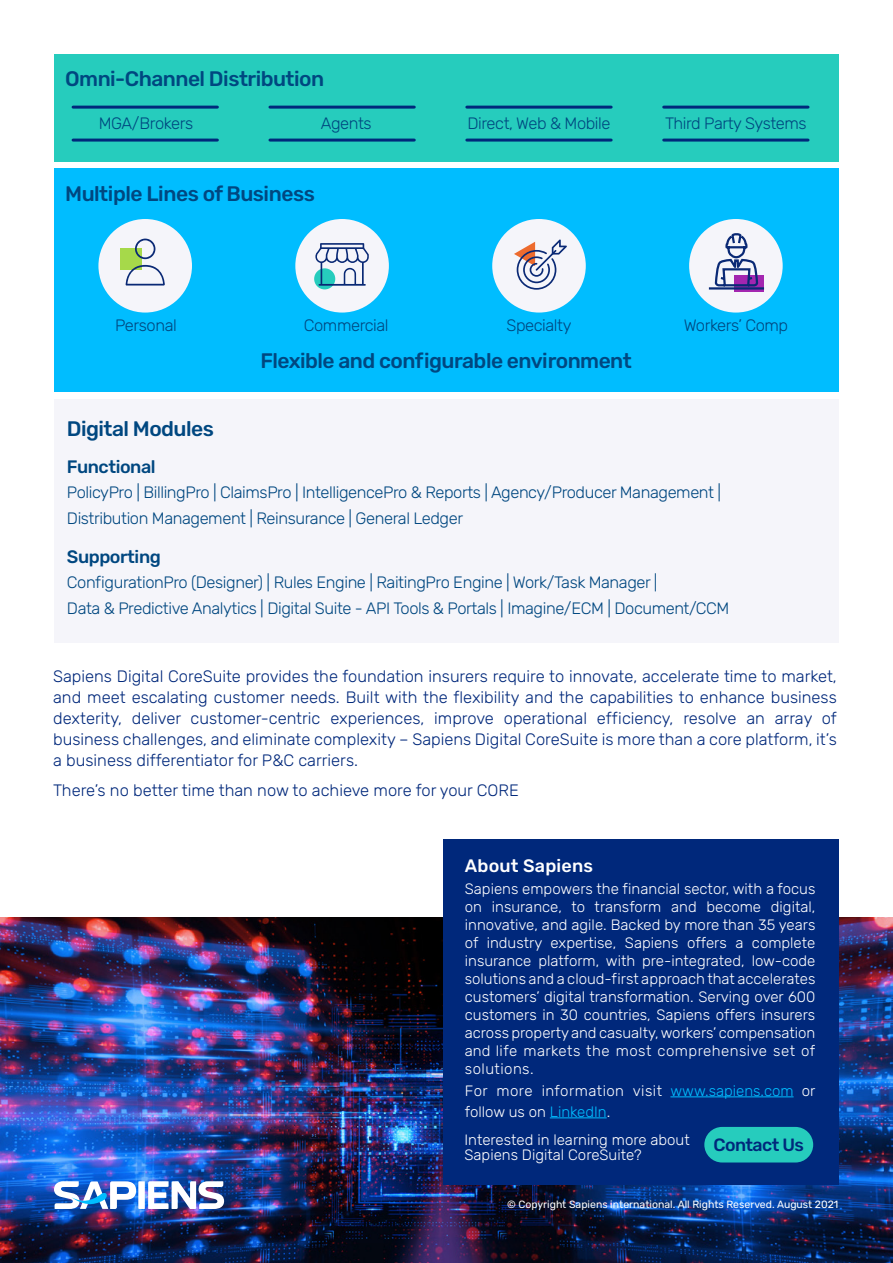
<style>
.page{position:relative;width:893px;height:1263px;background:#fff}
.page>*{position:absolute;margin:0;border:0;box-sizing:border-box;transform-origin:0 0}
.t1{font:500 21px "Rubik";letter-spacing:-.025em;color:#004780}
.t2{font:500 18px "Rubik";letter-spacing:-.025em;color:#004780}
.t3{font:500 18px "Rubik";letter-spacing:.01em;color:#fff}
.t4{font:500 17.7px "Rubik";letter-spacing:-.03em;color:#00287b}
.t5{font:300 16.5px/21px "Rubik";color:#00287b;text-align:right}
.t6{font:300 16.5px/25.5px "Rubik";letter-spacing:-.025em;color:#004780}
.t7{font:300 15px/18px "Rubik";color:#fff}
.t8{font:300 15px "Rubik";color:#00bdff}
.t9{font:300 15px "Rubik";letter-spacing:.03em;color:#fff}
.t10{font:10.5px "Rubik";color:#fff}
.s1{color:#00bdff}
</style>
<div class="page">
<img style="left:0;top:917px;width:893px;height:346px">
<div style="left:54px;top:399px;width:785px;height:243px;background:#f5f5fa"></div>
<div style="left:54px;top:168px;width:785px;height:224px;background:#00bdff"></div>
<div style="left:54px;top:54px;width:785px;height:108px;background:#26ccbd"></div>
<div style="left:444px;top:839px;width:395px;height:346px;background:#00287b"></div>
<hr style="left:670px;top:1096px;width:124px;height:1px;background:#00bdff">
<hr style="left:550px;top:1117px;width:57px;height:1px;background:#00bdff">
<img style="left:54px;top:1181px;width:170px;height:28px">
<hr style="left:73px;top:139px;width:144px;height:3px;background:#00287b">
<hr style="left:73px;top:106px;width:144px;height:3px;background:#00287b">
<hr style="left:270px;top:139px;width:144px;height:3px;background:#00287b">
<hr style="left:270px;top:106px;width:144px;height:3px;background:#00287b">
<hr style="left:467px;top:139px;width:144px;height:3px;background:#00287b">
<hr style="left:467px;top:106px;width:144px;height:3px;background:#00287b">
<hr style="left:664px;top:139px;width:144px;height:3px;background:#00287b">
<hr style="left:664px;top:106px;width:144px;height:3px;background:#00287b">
<div style="left:689px;top:219px;width:94px;height:94px;background:#f5f5fa;border-radius:50%"></div>
<svg style="left:707px;top:233px;width:59px;height:80px"></svg>
<div style="left:492px;top:219px;width:94px;height:94px;background:#f5f5fa;border-radius:50%"></div>
<svg style="left:514px;top:239px;width:53px;height:51px"></svg>
<div style="left:98px;top:219px;width:94px;height:94px;background:#f5f5fa;border-radius:50%"></div>
<div style="left:120px;top:249px;width:21px;height:21px;background:#a6d94a"></div>
<svg style="left:135px;top:239px;width:20px;height:20px"></svg>
<svg style="left:126px;top:265px;width:39px;height:20px"></svg>
<div style="left:295px;top:219px;width:94px;height:94px;background:#f5f5fa;border-radius:50%"></div>
<div style="left:314px;top:268px;width:21px;height:21px;background:#26ccbd;border-radius:50%"></div>
<svg style="left:315px;top:243px;width:54px;height:43px"></svg>
<div style="left:704px;top:1127px;width:109px;height:35px;background:#26ccbd;border-radius:18px"></div>
<h1 class="t1" style="left:65px;top:67px;width:261px">Omni-Channel Distribution</h1>
<p class="t6" style="left:99px;top:111px;width:96px">MGA/Brokers</p>
<p class="t6" style="left:321px;top:111px;width:52px">Agents</p>
<h1 class="t1" style="left:65px;top:182px;width:251px">Multiple Lines of Business</h1>
<p class="t6" style="left:467px;top:111px;width:145px">Direct, Web &amp; Mobile</p>
<p class="t6" style="left:665px;top:111px;width:143px">Third Party Systems</p>
<p class="t6" style="left:115px;top:313px;width:63px">Personal</p>
<h1 class="t1" style="left:67px;top:417px;width:149px">Digital Modules</h1>
<p class="t6" style="left:304px;top:313px;width:86px">Commercial</p>
<p class="t6" style="left:506px;top:313px;width:67px">Specialty</p>
<h1 class="t1" style="left:260px;top:349px;width:373px">Flexible and configurable environment</h1>
<p class="t6" style="left:684px;top:313px;width:106px">Workers’ Comp</p>
<p class="t2" style="left:67px;top:456px;width:90px">Functional</p>
<p class="t6" style="left:67px;top:480px;width:656px">PolicyPro | BillingPro | ClaimsPro | IntelligencePro &amp; Reports | Agency/Producer Management |<br>Distribution Management | Reinsurance | General Ledger</p>
<p class="t2" style="left:67px;top:546px;width:96px">Supporting</p>
<p class="t6" style="left:67px;top:570px;width:664px">ConfigurationPro (Designer) | Rules Engine | RaitingPro Engine | Work/Task Manager |<br>Data &amp; Predictive Analytics | Digital Suite - API Tools &amp; Portals | Imagine/ECM | Document/CCM</p>
<p class="t5" style="left:53px;top:666px;width:785px">Sapiens Digital CoreSuite provides the foundation insurers require to innovate, accelerate time to market, and meet escalating customer needs. Built with the flexibility and the capabilities to enhance business of</p>
<p class="t5" style="left:597px;top:708px;width:78px">efficiency,</p>
<p class="t5" style="left:53px;top:708px;width:785px;text-align:left">dexterity,<br>business challenges, and eliminate complexity – Sapiens Digital CoreSuite is more than a core platform s’i t, a business differentiator for P&amp;C carriers.</p>
<p class="t5" style="left:53px;top:780px;width:467px">Theres’ no better time than now to achieve more for your CORE</p>
<p class="t5" style="left:132px;top:708px;width:51px">deliver</p>
<p class="t5" style="left:191px;top:708px;width:131px">customer-centric</p>
<p class="t5" style="left:330px;top:708px;width:96px">experiences,</p>
<p class="t5" style="left:434px;top:708px;width:61px">improve</p>
<p class="t5" style="left:504px;top:708px;width:85px">operational</p>
<p class="t5" style="left:683px;top:708px;width:55px">resolve</p>
<p class="t5" style="left:746px;top:708px;width:20px">an</p>
<p class="t5" style="left:775px;top:708px;width:39px">array</p>
<p class="t3" style="left:465px;top:855px;width:130px">About Sapiens</p>
<p class="t7" style="left:465px;top:880px;width:352px;text-align:right">Sapiens empowers the financial sector, with a focus digital,</p>
<p class="t7" style="left:595px;top:898px;width:68px">transform</p>
<p class="t7" style="left:492px;top:898px;width:72px">insurance,</p>
<p class="t7" style="left:571px;top:898px;width:15px">to</p>
<p class="t7" style="left:671px;top:898px;width:27px">and</p>
<p class="t7" style="left:706px;top:898px;width:56px">become</p>
<p class="t7" style="left:465px;top:898px;width:19px">on</p>
<p class="t7" style="left:465px;top:916px;width:352px">innovative, and agile. Backed by more than 35 years</p>
<p class="t7" style="left:752px;top:934px;width:65px">complete</p>
<p class="t7" style="left:465px;top:934px;width:15px">of</p>
<p class="t7" style="left:687px;top:934px;width:41px">offers</p>
<p class="t7" style="left:487px;top:934px;width:57px">industry</p>
<p class="t7" style="left:551px;top:934px;width:67px">expertise,</p>
<p class="t7" style="left:625px;top:934px;width:55px">Sapiens</p>
<p class="t7" style="left:735px;top:934px;width:10px">a</p>
<p class="t7" style="left:538px;top:952px;width:98px">platform, with</p>
<p class="t7" style="left:465px;top:952px;width:352px">insurance<br>solutions and a cloud-first approachthat accelerates customers’ digital transformation. Serving over 600 customers in 30 countries, Sapiens offers insurers across propertyand casualty,workers’ compensation and life markets the most comprehensive set of solutions.</p>
<p class="t7" style="left:802px;top:1082px;width:15px">or</p>
<p class="t7" style="left:642px;top:952px;width:104px">pre-integrated,</p>
<p class="t7" style="left:752px;top:952px;width:65px">low-code</p>
<p class="t9" style="left:542px;top:1082px;width:84px">information</p>
<p class="t7" style="left:633px;top:1082px;width:31px">visit</p>
<p class="t8" style="left:670px;top:1082px;width:125px">www.sapiens.com</p>
<p class="t7" style="left:465px;top:1081px;width:147px;line-height:21px">For<br>follow us on <span class="s1">LinkedIn</span>.</p>
<p class="t7" style="left:496px;top:1082px;width:38px">more</p>
<p class="t7" style="left:464px;top:1133px;width:227px;line-height:15px">Interested in learning more about<br>Sapiens Digital CoreSuite?</p>
<p class="t4" style="left:713px;top:1135px;width:92px">Contact Us</p>
<p class="t10" style="left:507px;top:1198px;width:333px">© Copyright Sapiens international. All Rights Reserved. August 2021</p>
</div>
